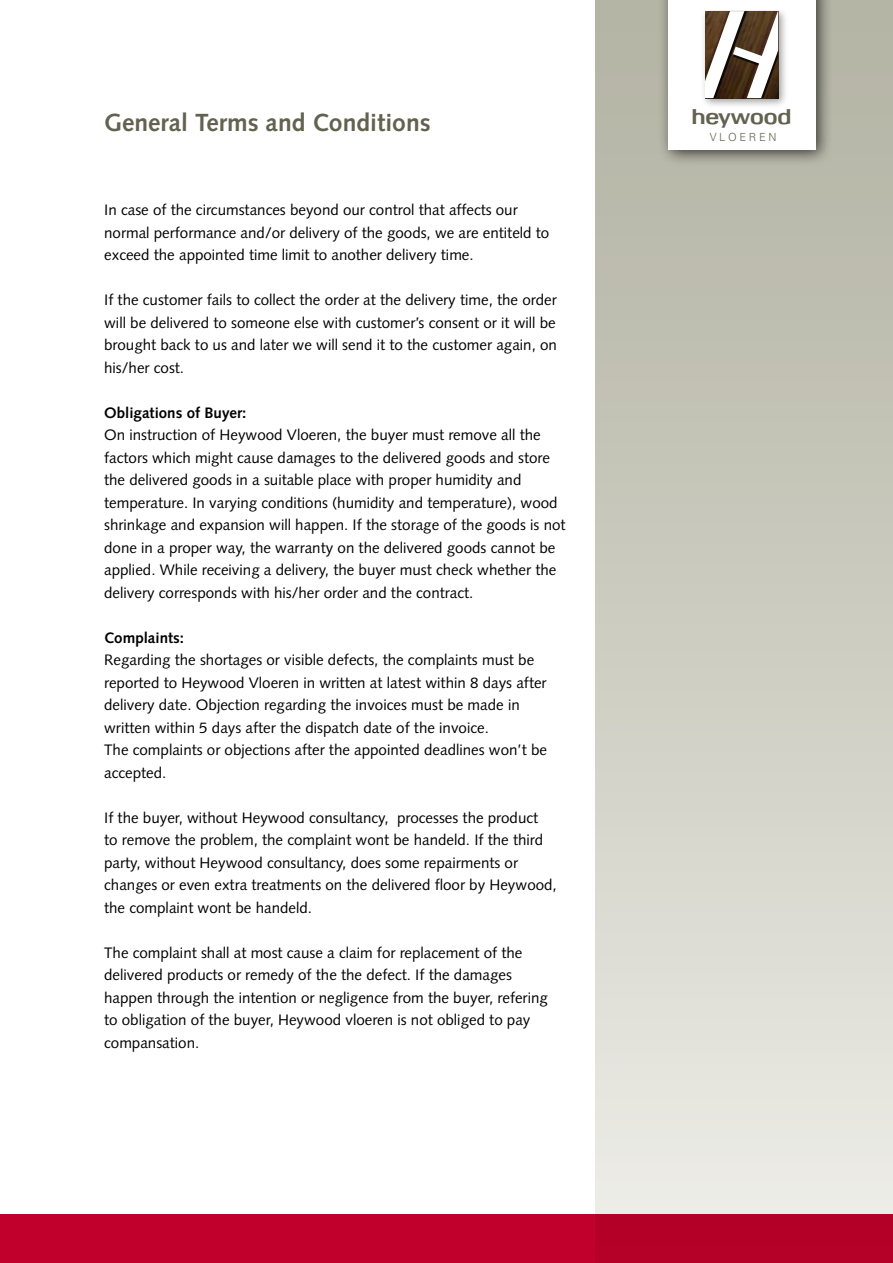
<style>
.page{position:relative;width:893px;height:1263px;background:#fff}
.page>*{position:absolute;margin:0;border:0;box-sizing:border-box;transform-origin:0 0}
.t1{font:700 24.75px "Syntax";color:#626250}
.t2{font:19.95px "Roxanne";color:#626250}
.t3{font:15.15px/22.5px "Syntax";color:#000}
.t4{font:700 15.15px "Syntax";color:#000}
.t5{font:300 11.1px "Univers";letter-spacing:.24em;color:#626250}
</style>
<div class="page">
<div style="left:595px;top:0;width:298px;height:1263px;background:linear-gradient(to bottom,#b0b0a0,#edece7)"></div>
<div style="left:657px;top:0;width:176px;height:167px;background:#000;opacity:.7"></div>
<div style="left:669px;top:0;width:147px;height:149px;background:#fff"></div>
<img style="left:703px;top:10px;width:83px;height:96px">
<svg style="left:705px;top:11px;width:73px;height:87px"></svg>
<div style="left:0;top:1214px;width:893px;height:49px;background:linear-gradient(to right,#c5002c,#b40027)"></div>
<h1 class="t1" style="left:104px;top:108px;width:328px">General Terms and Conditions</h1>
<h2 class="t2" style="left:692px;top:103px;width:101px">heywood</h2>
<p class="t5" style="left:710px;top:131px;width:68px">VLOEREN</p>
<p class="t3" style="left:104px;top:199px;width:447px">In case of the circumstances beyond our control that affects our normal performance and/or delivery of the goods, we are entiteld to exceed the appointed time limit to another delivery time.</p>
<p class="t3" style="left:104px;top:289px;width:454px;text-align:justify">If the customer fails to collect the order at the delivery time, the order will be delivered to someone else with customer’s consent or it will be brought back to us and later we will send it to the customer again, on his/her cost.</p>
<p class="t4" style="left:104px;top:404px;width:144px">Obligations of Buyer:</p>
<p class="t3" style="left:104px;top:424px;width:463px">On instruction of Heywood Vloeren, the buyer must remove all the factors which might cause damages to the delivered goods and store the delivered goods in a suitable place with proper humidity and temperature. In varying conditions (humidity and temperature), wood shrinkage and expansion will happen. If the storage of the goods is not done in a proper way, the warranty on the delivered goods cannot be applied. While receiving a delivery, the buyer must check whether the delivery corresponds with his/her order and the contract.</p>
<p class="t4" style="left:104px;top:629px;width:81px">Complaints:</p>
<p class="t3" style="left:104px;top:649px;width:444px">Regarding the shortages or visible defects, the complaints must be reported to Heywood Vloeren in written at latest within 8 days after delivery date. Objection regarding the invoices must be made in written within 5 days after the dispatch date of the invoice.<br>The complaints or objections after the appointed deadlines won’t be accepted.</p>
<p class="t3" style="left:104px;top:806px;width:454px">If the buyer, without Heywood consultancy, processes the product<br>to remove the problem, the complaint wont be handeld. If the third party, without Heywood consultancy, does some repairments or changes or even extra treatments on the delivered floor by Heywood, the complaint wont be handeld.</p>
<p class="t3" style="left:104px;top:941px;width:445px">The complaint shall at most cause a claim for replacement of the delivered products or remedy of the the defect. If the damages happen through the intention or negligence from the buyer, refering to obligation of the buyer, Heywood vloeren is not obliged to pay compansation.</p>
</div>
